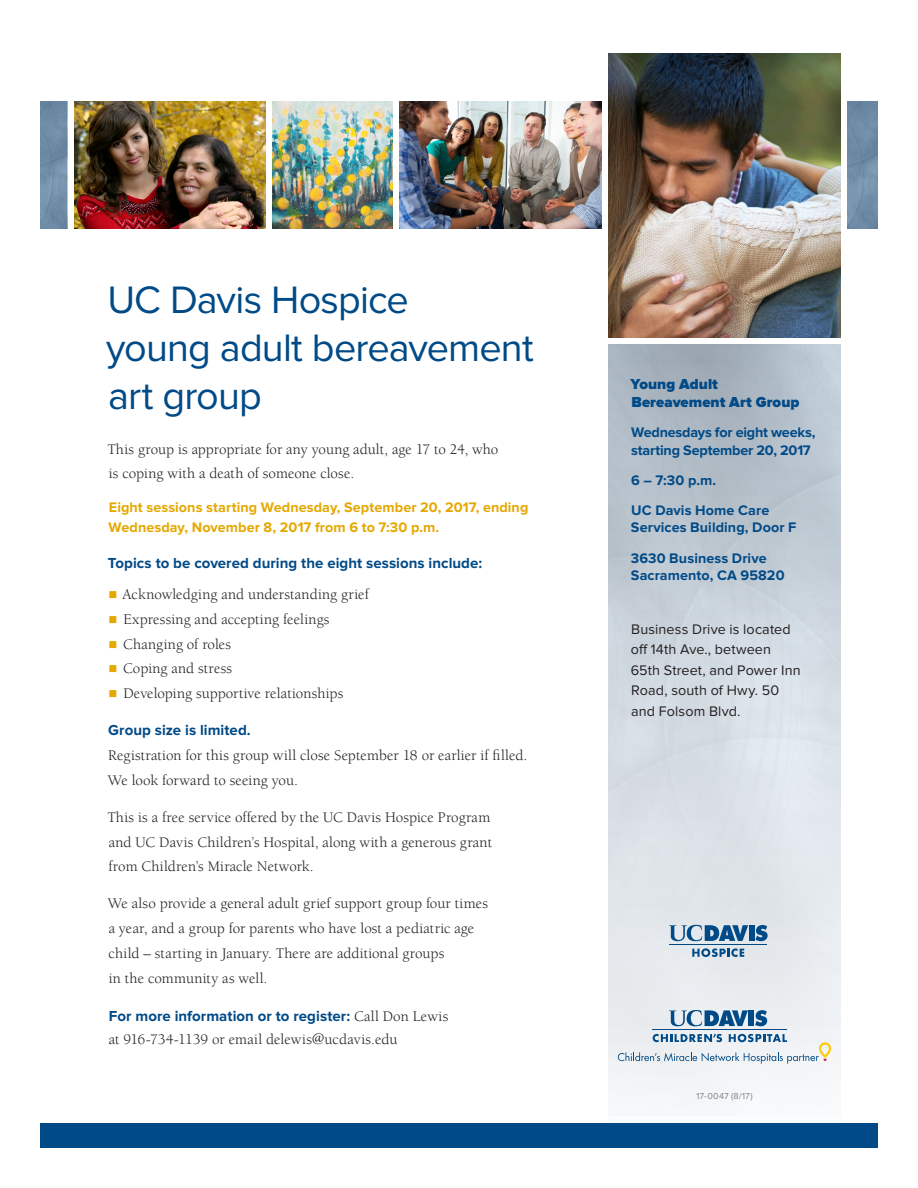
<style>
.page{position:relative;width:918px;height:1188px;background:#fff}
.page>*{position:absolute;margin:0;border:0;box-sizing:border-box;transform-origin:0 0}
.Heading{font:39.6px/47.8px "Proxima Nova";letter-spacing:-.02em;color:#004a87}
.Body_Text_First_Para{font:15px/24.8px "Berkeley Std";letter-spacing:.005em;color:#231f20}
.Subhead{font:700 15px "Proxima Nova";letter-spacing:.005em;color:#004a87}
.Sidebar_Event_Info{font:900 15px/18px "Proxima Nova";letter-spacing:.005em;color:#004a87}
.Sidebar_Text{font:14.4px/20.5px "Proxima Nova";letter-spacing:.01em;color:#231f20}
.Sidebar_Event_Info-2{font:700 14.4px/20.4px "Proxima Nova";letter-spacing:.005em;color:#e5a800}
.Sidebar_Event_Info-3{font:700 14.4px/17.9px "Proxima Nova";letter-spacing:.005em;color:#004a87}
.Sidebar_Event_Info-4{font:700 14.4px/17.9px "Proxima Nova";letter-spacing:-.015em;color:#004a87}
.Printed_Date{font:9px "Proxima Nova";letter-spacing:.025em;color:#808285}
.s1{font-family:"Proxima Nova";font-weight:700;color:#004a87}
</style>
<div class="page">
<div style="left:40px;top:101px;width:27px;height:128px;background:linear-gradient(to bottom,#6c8aa4,#7290aa)"></div>
<div style="left:847px;top:101px;width:31px;height:127px;background:linear-gradient(to bottom,#6c8aa4,#7391ab)"></div>
<svg style="left:608px;top:344px;width:233px;height:758px;background:#cfd7de"></svg>
<img style="left:74px;top:101px;width:191px;height:128px">
<img style="left:399px;top:101px;width:203px;height:128px">
<img style="left:608px;top:53px;width:233px;height:284px">
<img style="left:272px;top:101px;width:120px;height:128px">
<div style="left:40px;top:1123px;width:838px;height:25px;background:#004a87"></div>
<svg style="left:755px;top:1010px;width:12px;height:16px"></svg>
<div style="left:748px;top:1010px;width:6px;height:16px;background:#004a87"></div>
<svg style="left:669px;top:1010px;width:79px;height:16px"></svg>
<hr style="left:653px;top:1030px;width:134px;height:1px;background:#004a87">
<svg style="left:618px;top:1034px;width:213px;height:30px"></svg>
<svg style="left:755px;top:925px;width:13px;height:16px"></svg>
<div style="left:749px;top:925px;width:5px;height:16px;background:#004a87"></div>
<svg style="left:669px;top:925px;width:79px;height:16px"></svg>
<hr style="left:670px;top:944px;width:97px;height:1px;background:#004a87">
<svg style="left:692px;top:948px;width:52px;height:9px"></svg>
<p class="Heading" style="left:106px;top:276px;width:429px">UC Davis Hospice<br>young adult bereavement art group</p>
<p class="Body_Text_First_Para" style="left:107px;top:437px;width:392px">This group is appropriate for any young adult, age 17 to 24, who is coping with a death of someone close.</p>
<p class="Sidebar_Event_Info-2" style="left:109px;top:497px;width:421px">Eight sessions starting Wednesday, September 20, 2017, ending<br>Wednesday, November 8, 2017 from 6 to 7:30 p.m.</p>
<p class="Subhead" style="left:108px;top:555px;width:376px">Topics to be covered during the eight sessions include:</p>
<p class="Body_Text_First_Para" style="left:122px;top:582px;width:248px">Acknowledging and understanding grief</p>
<p class="Body_Text_First_Para" style="left:123px;top:607px;width:208px">Expressing and accepting feelings</p>
<p class="Body_Text_First_Para" style="left:123px;top:632px;width:110px">Changing of roles</p>
<p class="Body_Text_First_Para" style="left:123px;top:657px;width:111px">Coping and stress</p>
<p class="Body_Text_First_Para" style="left:123px;top:681px;width:221px">Developing supportive relationships</p>
<p class="Body_Text_First_Para" style="left:108px;top:718px;width:421px"><span class="s1">Group size is limited.<br></span>Registration for this group will close September 18 or earlier if filled.<br>We look forward to seeing you.</p>
<p class="Body_Text_First_Para" style="left:107px;top:805px;width:386px">This is a free service offered by the UC Davis Hospice Program and UC Davis Children’s Hospital, along with a generous grant from Children’s Miracle Network.</p>
<p class="Body_Text_First_Para" style="left:108px;top:892px;width:382px">We also provide a general adult grief support group four times a year, and a group for parents who have lost a pediatric age child – starting in January. There are additional groups<br>in the community as well.</p>
<p class="Body_Text_First_Para" style="left:109px;top:1005px;width:341px;line-height:23.2px"><span class="s1">For more information or to register:</span> Call Don Lewis at 916-734-1139 or email delewis@ucdavis.edu</p>
<p class="Sidebar_Event_Info" style="left:630px;top:375px;width:170px">Young Adult<br>Bereavement Art Group</p>
<p class="Sidebar_Event_Info-4" style="left:631px;top:423px;width:186px">Wednesdays for eight weeks, starting September 20, 2017</p>
<p class="Sidebar_Event_Info-3" style="left:631px;top:471px;width:87px">6 – 7:30 p.m.</p>
<p class="Sidebar_Event_Info-3" style="left:631px;top:501px;width:167px">UC Davis Home Care<br>Services Building, Door F</p>
<p class="Sidebar_Event_Info-3" style="left:631px;top:549px;width:137px">3630 Business Drive</p>
<p class="Sidebar_Event_Info-3" style="left:631px;top:567px;width:155px">Sacramento, CA 95820</p>
<p class="Sidebar_Text" style="left:631px;top:619px;width:171px">Business Drive is located off 14th Ave., between<br>65th Street, and Power Inn<br>Road, south of Hwy. 50 and Folsom Blvd.</p>
<p class="Printed_Date" style="left:696px;top:1091px;width:58px">17-0047 (8/17)</p>
</div>
